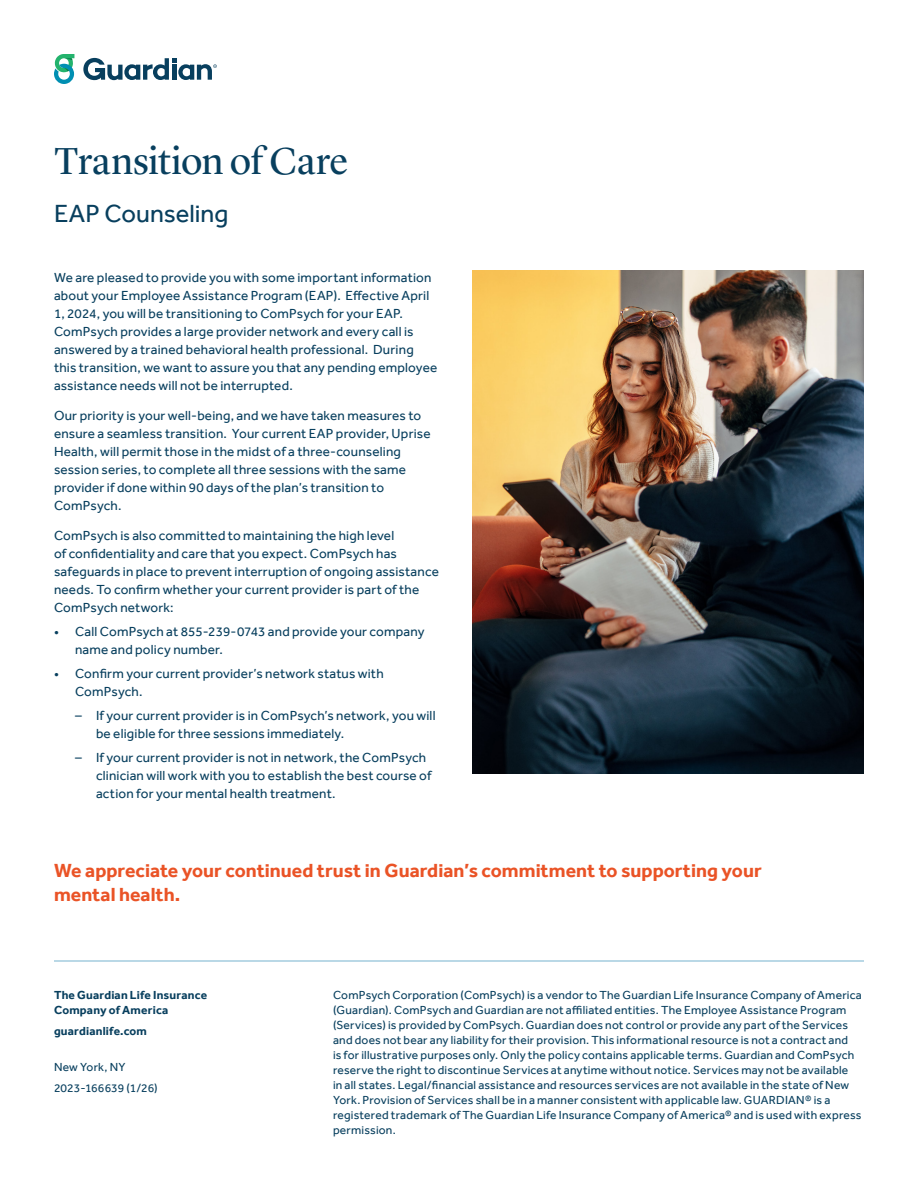
<style>
.page{position:relative;width:918px;height:1188px;background:#fff}
.page>*{position:absolute;margin:0;border:0;box-sizing:border-box;transform-origin:0 0}
.Standard_-_Header_3{font:39px "Lyon Display";letter-spacing:-.005em;color:#083f5e}
.Standard_-_Subhead_1{font:25.5px "Effra";color:#083f5e}
.Standard_-_CTA{font:700 19.5px/24px "Effra";color:#ea5326}
.Standard_-_Body{font:13.5px/18px "Effra";letter-spacing:.015em;color:#083f5e}
.Standard_-_Disclosures{font:12px/15px "Effra";letter-spacing:.02em;color:#083f5e}
.Standard_-_Disclosures-2{font:700 12px/15px "Effra";letter-spacing:.015em;color:#083f5e}
</style>
<div class="page">
<svg style="left:54px;top:54px;width:20px;height:30px"></svg>
<svg style="left:83px;top:58px;width:134px;height:22px"></svg>
<hr style="left:54px;top:960px;width:810px;height:2px;background:#a3ccde">
<img style="left:472px;top:270px;width:392px;height:504px">
<p class="Standard_-_Header_3" style="left:54px;top:132px;width:296px">Transition of Care</p>
<p class="Standard_-_Subhead_1" style="left:54px;top:198px;width:176px">EAP Counseling</p>
<p class="Standard_-_Body" style="left:54px;top:268px;width:385px">We are pleased to provide you with some important information about your Employee Assistance Program (EAP). Effective April 1, 2024, you will be transitioning to ComPsych for your EAP.<br>ComPsych provides a large provider network and every call is answered by a trained behavioral health professional. During this transition, we want to assure you that any pending employee assistance needs will not be interrupted.</p>
<p class="Standard_-_Body" style="left:54px;top:406px;width:378px">Our priority is your well-being, and we have taken measures to ensure a seamless transition. Your current EAP provider, Uprise Health, will permit those in the midst of a three-counseling session series, to complete all three sessions with the same provider if done within 90 days of the plan’s transition to ComPsych.</p>
<p class="Standard_-_Body" style="left:54px;top:526px;width:387px">ComPsych is also committed to maintaining the high level<br>of confidentiality and care that you expect. ComPsych has safeguards in place to prevent interruption of ongoing assistance needs. To confirm whether your current provider is part of the ComPsych network:</p>
<p class="Standard_-_Body" style="left:75px;top:622px;width:351px;text-indent:-21px">• Call ComPsych at 855-239-0743 and provide your company name and policy number.</p>
<p class="Standard_-_Body" style="left:75px;top:664px;width:310px;text-indent:-21px">• Confirm your current provider’s network status with<br>ComPsych.</p>
<p class="Standard_-_Body" style="left:96px;top:706px;width:341px;text-indent:-21px">– If your current provider is in ComPsych’s network, you will be eligible for three sessions immediately.</p>
<p class="Standard_-_Body" style="left:96px;top:748px;width:337px;text-indent:-21px">– If your current provider is not in network, the ComPsych clinician will work with you to establish the best course of action for your mental health treatment.</p>
<p class="Standard_-_CTA" style="left:54px;top:858px;width:709px">We appreciate your continued trust in Guardian’s commitment to supporting your mental health.</p>
<p class="Standard_-_Disclosures-2" style="left:54px;top:987px;width:155px">The Guardian Life Insurance<br>Company of America</p>
<p class="Standard_-_Disclosures-2" style="left:54px;top:1023px;width:94px">guardianlife.com</p>
<p class="Standard_-_Disclosures" style="left:54px;top:1059px;width:73px">New York, NY</p>
<p class="Standard_-_Disclosures" style="left:54px;top:1080px;width:105px">2023-166639 (1/26)</p>
<p class="Standard_-_Disclosures" style="left:333px;top:987px;width:530px">ComPsych Corporation (ComPsych) is a vendor to The Guardian Life Insurance Company of America (Guardian). ComPsych and Guardian are not affiliated entities. The Employee Assistance Program (Services) is provided by ComPsych. Guardian does not control or provide any part of the Services and does not bear any liability for their provision. This informational resource is not a contract and<br>is for illustrative purposes only. Only the policy contains applicable terms. Guardian and ComPsych reserve the right to discontinue Services at anytime without notice. Services may not be available<br>in all states. Legal/financial assistance and resources services are not available in the state of New York. Provision of Services shall be in a manner consistent with applicable law. GUARDIAN® is a registered trademark of The Guardian Life Insurance Company of America® and is used with express permission.</p>
</div>
